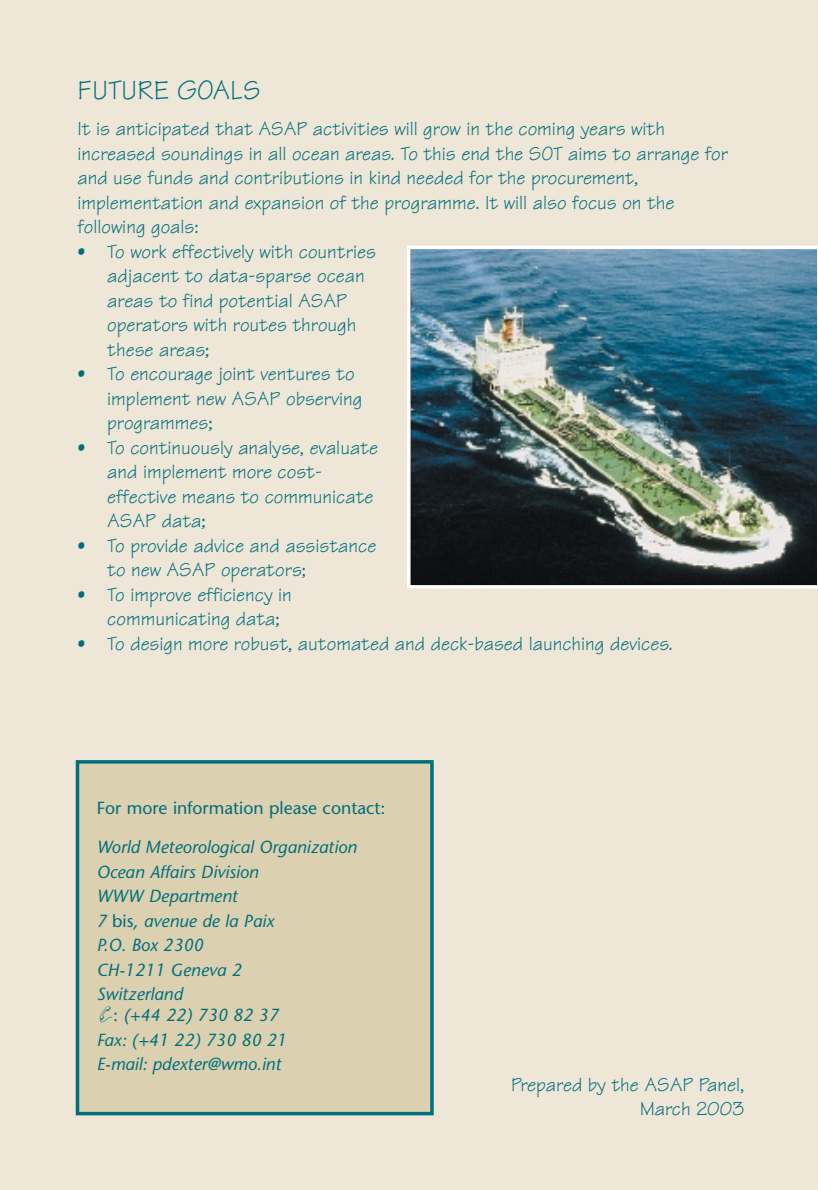
<style>
.page{position:relative;width:818px;height:1190px;background:#fff}
.page>*{position:absolute;margin:0;border:0;box-sizing:border-box;transform-origin:0 0}
.t1{font:28px "Tekton";color:#006e7c}
.t2{font:20.12px/24.5px "Tekton";color:#006e7c}
.t3{font:italic 17.5px/24.5px "Stone Sans";color:#006e7c}
.t4{font:17.5px "Stone Sans";color:#006e7c}
.s1{font-style:normal}
</style>
<div class="page">
<div style="left:0;top:0;width:817px;height:1190px;background:#eee6d6"></div>
<div style="left:77px;top:762px;width:355px;height:352px;background:#dbd0af"></div>
<div style="left:76px;top:760px;width:357px;height:355px;border:4px solid #006e7c"></div>
<img style="left:407px;top:246px;width:410px;height:343px">
<h1 class="t1" style="left:77px;top:80px;width:185px">FUTURE GOALS</h1>
<p class="t2" style="left:77px;top:120px;width:651px">It is anticipated that ASAP activities will grow in the coming years with increased soundings in all ocean areas. To this end the SOT aims to arrange for and use funds and contributions in kind needed for the procurement, implementation and expansion of the programme. It will also focus on the following goals:</p>
<p class="t2" style="left:107px;top:242px;width:270px;text-indent:-30px">• To work effectively with countries adjacent to data-sparse ocean areas to find potential ASAP operators with routes through these areas;</p>
<p class="t2" style="left:107px;top:365px;width:256px;text-indent:-30px">• To encourage joint ventures to implement new ASAP observing programmes;</p>
<p class="t2" style="left:107px;top:438px;width:272px;text-indent:-30px">• To continuously analyse, evaluate and implement more cost&shy;effective means to communicate<br>ASAP data;</p>
<p class="t2" style="left:107px;top:536px;width:270px;text-indent:-30px">• To provide advice and assistance to new ASAP operators;</p>
<p class="t2" style="left:107px;top:585px;width:186px;text-indent:-30px">• To improve efficiency in communicating data;</p>
<p class="t2" style="left:77px;top:634px;width:596px">• To design more robust, automated and deck-based launching devices.</p>
<p class="t4" style="left:97px;top:801px;width:290px">For more information please contact:</p>
<p class="t3" style="left:97px;top:837px;width:261px">World Meteorological Organization<br>Ocean Affairs Division<br>WWW Department<br>7 <span class="s1">bis</span>, avenue de la Paix<br>P.O. Box 2300<br>CH-1211 Geneva 2<br>Switzerland</p>
<p class="t3" style="left:97px;top:1005px;width:192px">✆<span class="s1">:</span> (+44 22) 730 82 37<br>Fax: (+41 22) 730 80 21<br>E-mail: pdexter@wmo.int</p>
<p class="t2" style="left:511px;top:1075px;width:235px;text-align:right">Prepared by the ASAP Panel,<br>March 2003</p>
</div>
